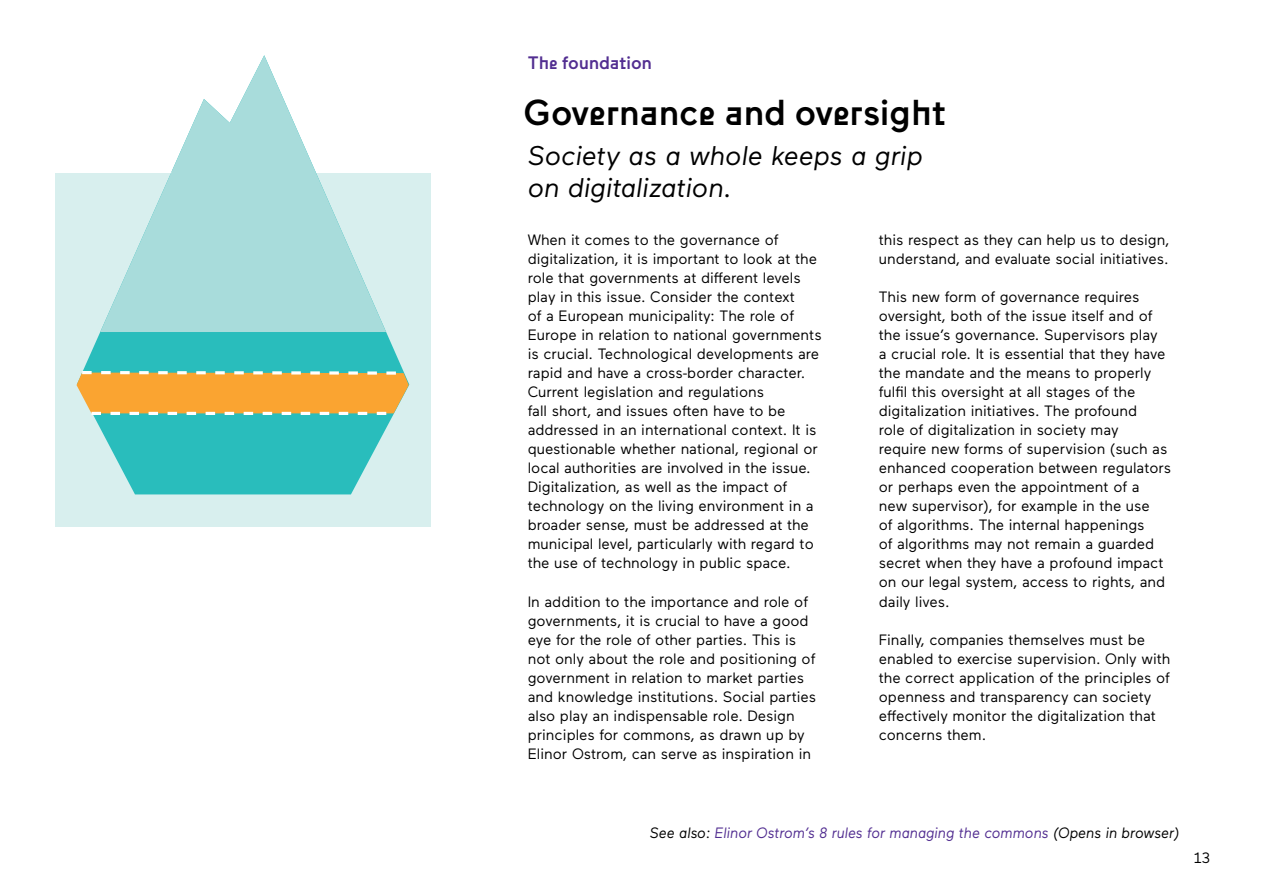
<style>
.page{position:relative;width:1263px;height:893px;background:#fff}
.page>*{position:absolute;margin:0;border:0;box-sizing:border-box;transform-origin:0 0}
.t1{font:500 36px "Waax";color:#000}
.t2{font:italic 27px/32.4px "Maax";color:#000}
.t3{font:500 18px "Waax";color:#522e91}
.t4{font:15px/19px "Maax";color:#000}
.t5{font:italic 15px "Maax";color:#522e91;scale:.95 1}
.s1{color:#000}
</style>
<div class="page">
<div style="left:55px;top:173px;width:376px;height:354px;background:#d8efee"></div>
<svg style="left:83px;top:332px;width:321px;height:162px;fill:#29bdbc"></svg>
<svg style="left:100px;top:55px;width:286px;height:277px;fill:#a8dcdb"></svg>
<svg style="left:76px;top:371px;width:334px;height:53px;background:#d2b160"></svg>
<p class="t3" style="left:528px;top:53px;width:126px">The foundation</p>
<h1 class="t1" style="left:523px;top:93px;width:424px">Governance and oversight</h1>
<h2 class="t2" style="left:528px;top:138px;width:397px">Society as a whole keeps a grip on digitalization.</h2>
<p class="t4" style="left:528px;top:229px;width:296px">When it comes to the governance of digitalization, it is important to look at the role that governments at different levels play in this issue. Consider the context<br>of a European municipality: The role of Europe in relation to national governments is crucial. Technological developments are rapid and have a cross-border character.<br>Current legislation and regulations<br>fall short, and issues often have to be addressed in an international context. It is questionable whether national, regional or local authorities are involved in the issue.<br>Digitalization, as well as the impact of technology on the living environment in a broader sense, must be addressed at the municipal level, particularly with regard to the use of technology in public space.</p>
<p class="t4" style="left:528px;top:591px;width:290px">In addition to the importance and role of governments, it is crucial to have a good eye for the role of other parties. This is not only about the role and positioning of government in relation to market parties and knowledge institutions. Social parties also play an indispensable role. Design principles for commons, as drawn up by Elinor Ostrom, can serve as inspiration in</p>
<p class="t4" style="left:879px;top:229px;width:292px">this respect as they can help us to design, understand, and evaluate social initiatives.</p>
<p class="t4" style="left:879px;top:286px;width:294px">This new form of governance requires oversight, both of the issue itself and of the issue’s governance. Supervisors play<br>a crucial role. It is essential that they have the mandate and the means to properly fulfil this oversight at all stages of the digitalization initiatives. The profound<br>role of digitalization in society may<br>require new forms of supervision (such as enhanced cooperation between regulators or perhaps even the appointment of a new supervisor), for example in the use<br>of algorithms. The internal happenings<br>of algorithms may not remain a guarded secret when they have a profound impact on our legal system, access to rights, and daily lives.</p>
<p class="t4" style="left:879px;top:629px;width:293px">Finally, companies themselves must be enabled to exercise supervision. Only with the correct application of the principles of openness and transparency can society effectively monitor the digitalization that concerns them.</p>
<p class="t5" style="left:650px;top:823px;width:559px"><span class="s1">See also:</span> Elinor Ostrom’s 8 rules for managing the commons <span class="s1">(Opens in browser)</span></p>
<p class="t4" style="left:1194px;top:847px;width:18px">13</p>
</div>
